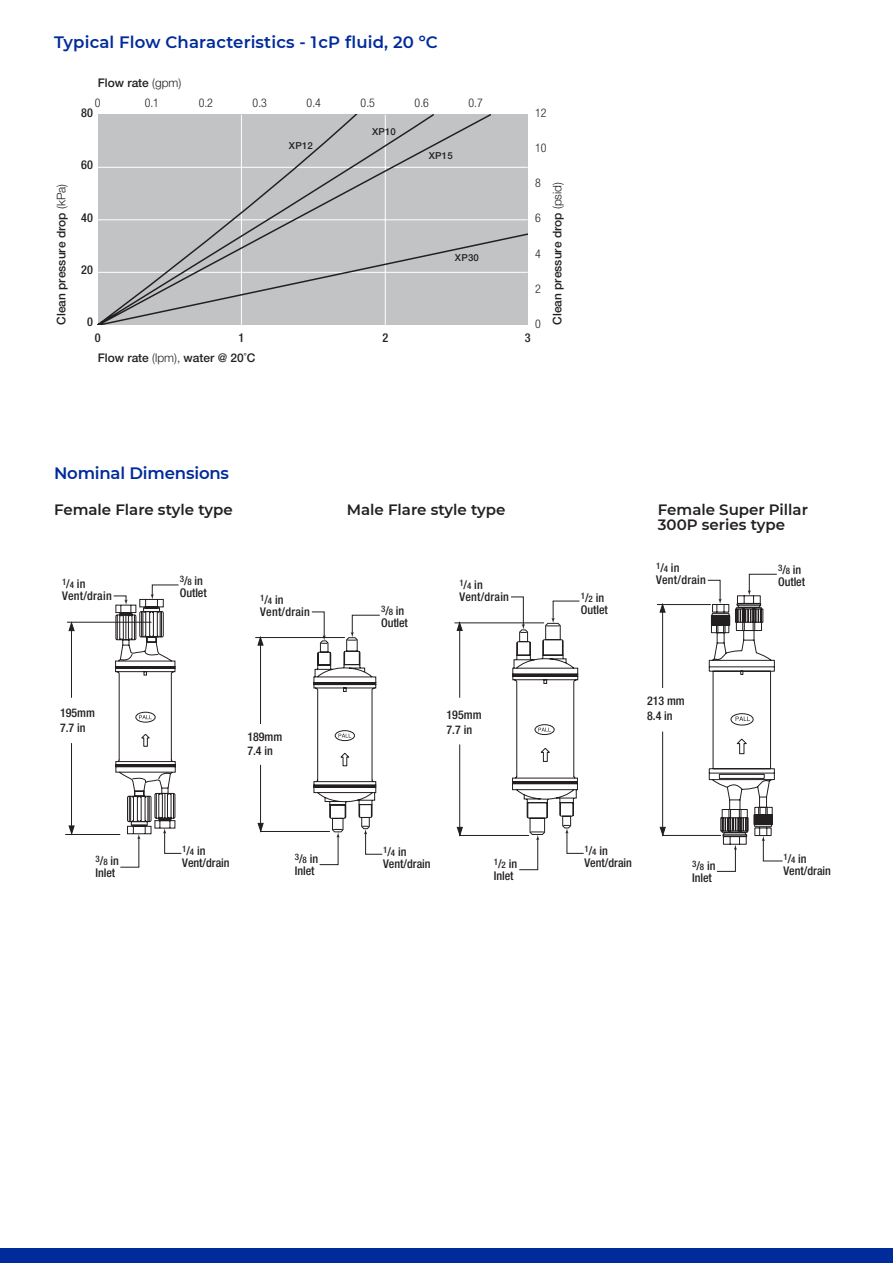
<style>
.page{position:relative;width:893px;height:1263px;background:#fff}
.page>*{position:absolute;margin:0;border:0;box-sizing:border-box;transform-origin:0 0}
.t1{font:600 16.5px "Montserrat";letter-spacing:.01em;color:#002b9b}
.t2{font:600 16.5px "Montserrat";letter-spacing:-.01em;color:#002b9b}
.t3{font:600 15px/15px "Montserrat";color:#231f20}
.t4{font:500 condensed 12.15px "Helvetica Neue LT Std";color:#231f20}
.t5{font:500 condensed 12px/12px "Helvetica Neue LT Std";color:#231f20}
.t6{font:500 12px "Helvetica Neue LT Std";color:#231f20}
.t7{font:500 condensed 12px/12px "Helvetica Neue LT Std";letter-spacing:.02em;color:#231f20}
.t8{font:300 condensed 12px "Helvetica Neue LT Std";color:#231f20}
.t9{font:500 9.6px "Helvetica Neue LT Std";letter-spacing:.02em;color:#231f20}
.s1{font-weight:300}
.s2{font-size:9px}
</style>
<div class="page">
<div style="left:0;top:1248px;width:893px;height:15px;background:#002b9b"></div>
<svg style="left:98px;top:115px;width:430px;height:210px"></svg>
<hr style="left:65px;top:834px;width:55px;height:1px;background:#231f20">
<hr style="left:71px;top:627px;width:1px;height:71px;background:#231f20">
<hr style="left:71px;top:743px;width:1px;height:86px;background:#231f20">
<svg style="left:68px;top:825px;width:7px;height:9px"></svg>
<svg style="left:68px;top:621px;width:7px;height:10px"></svg>
<hr style="left:67px;top:622px;width:85px;height:1px;background:#231f20">
<svg style="left:113px;top:584px;width:69px;height:283px"></svg>
<svg style="left:255px;top:611px;width:128px;height:254px"></svg>
<svg style="left:656px;top:574px;width:127px;height:298px"></svg>
<svg style="left:454px;top:596px;width:130px;height:274px"></svg>
<h1 class="t1" style="left:54px;top:31px;width:385px">Typical Flow Characteristics - 1cP fluid, 20 ºC</h1>
<p class="t6" style="left:54px;top:325px;width:143px;rotate:-90deg">Clean pressure drop <span class="s1">(kPa)</span></p>
<p class="t6" style="left:98px;top:75px;width:85px">Flow rate <span class="s1">(gpm)</span></p>
<p class="t8" style="left:95px;top:96px;width:7px">0</p>
<p class="t8" style="left:145px;top:96px;width:16px">0.1</p>
<p class="t8" style="left:199px;top:96px;width:16px">0.2</p>
<p class="t8" style="left:253px;top:96px;width:16px">0.3</p>
<p class="t8" style="left:307px;top:96px;width:16px">0.4</p>
<p class="t8" style="left:361px;top:96px;width:16px">0.5</p>
<p class="t8" style="left:415px;top:96px;width:16px">0.6</p>
<p class="t8" style="left:469px;top:96px;width:16px">0.7</p>
<p class="t4" style="left:81px;top:106px;width:13px">80</p>
<p class="t4" style="left:81px;top:158px;width:13px">60</p>
<p class="t4" style="left:81px;top:210px;width:13px">40</p>
<p class="t4" style="left:81px;top:262px;width:13px">20</p>
<p class="t4" style="left:87px;top:315px;width:7px">0</p>
<p class="t9" style="left:289px;top:140px;width:25px">XP12</p>
<p class="t9" style="left:372px;top:126px;width:25px">XP10</p>
<p class="t9" style="left:429px;top:150px;width:25px">XP15</p>
<p class="t9" style="left:455px;top:252px;width:25px">XP30</p>
<p class="t8" style="left:535px;top:106px;width:13px">12</p>
<p class="t8" style="left:535px;top:141px;width:13px">10</p>
<p class="t8" style="left:535px;top:176px;width:7px">8</p>
<p class="t8" style="left:535px;top:211px;width:7px">6</p>
<p class="t8" style="left:535px;top:246px;width:7px">4</p>
<p class="t8" style="left:535px;top:281px;width:7px">2</p>
<p class="t8" style="left:535px;top:317px;width:7px">0</p>
<p class="t6" style="left:550px;top:325px;width:145px;rotate:-90deg">Clean pressure drop <span class="s1">(psid)</span></p>
<p class="t4" style="left:95px;top:331px;width:7px">0</p>
<p class="t4" style="left:238px;top:331px;width:7px">1</p>
<p class="t4" style="left:382px;top:331px;width:7px">2</p>
<p class="t4" style="left:525px;top:331px;width:7px">3</p>
<p class="t6" style="left:98px;top:350px;width:159px">Flow rate <span class="s1">(lpm),</span> water @ 20˚C</p>
<h1 class="t2" style="left:54px;top:461px;width:177px">Nominal Dimensions</h1>
<p class="t3" style="left:54px;top:501px;width:180px">Female Flare style type</p>
<p class="t3" style="left:347px;top:501px;width:160px">Male Flare style type</p>
<p class="t3" style="left:658px;top:501px;width:152px">Female Super Pillar<br>300P series type</p>
<p class="t7" style="left:62px;top:577px;width:51px"><sup>1</sup>/ i<span class="s2">4</span> n<br>Vent/drain</p>
<p class="t5" style="left:180px;top:575px;width:28px"><sup>3</sup>/<span class="s2">8</span> in<br>Outlet</p>
<p class="t7" style="left:260px;top:593px;width:51px"><sup>1</sup>/ i<span class="s2">4</span> n<br>Vent/drain</p>
<p class="t5" style="left:381px;top:605px;width:28px"><sup>3</sup>/<span class="s2">8</span> in<br>Outlet</p>
<p class="t7" style="left:459px;top:578px;width:51px"><sup>1</sup>/ i<span class="s2">4</span> n<br>Vent/drain</p>
<p class="t5" style="left:581px;top:592px;width:28px"><sup>1</sup>/<span class="s2">2</span> in<br>Outlet</p>
<p class="t7" style="left:656px;top:561px;width:51px"><sup>1</sup>/ i<span class="s2">4</span> n<br>Vent/drain</p>
<p class="t5" style="left:778px;top:564px;width:28px"><sup>3</sup>/<span class="s2">8</span> in<br>Outlet</p>
<p class="t5" style="left:647px;top:695px;width:39px">213 mm</p>
<p class="t5" style="left:60px;top:706px;width:37px;line-height:14.4px">195mm<br>7.7 in</p>
<p class="t5" style="left:247px;top:729px;width:37px;line-height:14.4px">189mm<br>7.4 in</p>
<p class="t5" style="left:446px;top:709px;width:37px">195mm</p>
<p class="t5" style="left:647px;top:709px;width:27px">8.4 in</p>
<p class="t5" style="left:446px;top:723px;width:27px">7.7 in</p>
<p class="t5" style="left:96px;top:855px;width:25px"><sup>3</sup>/<span class="s2">8</span> in<br>Inlet</p>
<p class="t5" style="left:182px;top:844px;width:49px"><sup>1</sup>/<span class="s2">4</span> in<br>Vent/drain</p>
<p class="t5" style="left:584px;top:844px;width:49px"><sup>1</sup>/<span class="s2">4</span> in<br>Vent/drain</p>
<p class="t5" style="left:383px;top:845px;width:49px"><sup>1</sup>/<span class="s2">4</span> in<br>Vent/drain</p>
<p class="t5" style="left:295px;top:852px;width:25px"><sup>3</sup>/<span class="s2">8</span> in<br>Inlet</p>
<p class="t5" style="left:783px;top:852px;width:49px"><sup>1</sup>/<span class="s2">4</span> in<br>Vent/drain</p>
<p class="t5" style="left:494px;top:857px;width:25px"><sup>1</sup>/<span class="s2">2</span> in<br>Inlet</p>
<p class="t5" style="left:692px;top:859px;width:25px"><sup>3</sup>/<span class="s2">8</span> in<br>Inlet</p>
</div>
